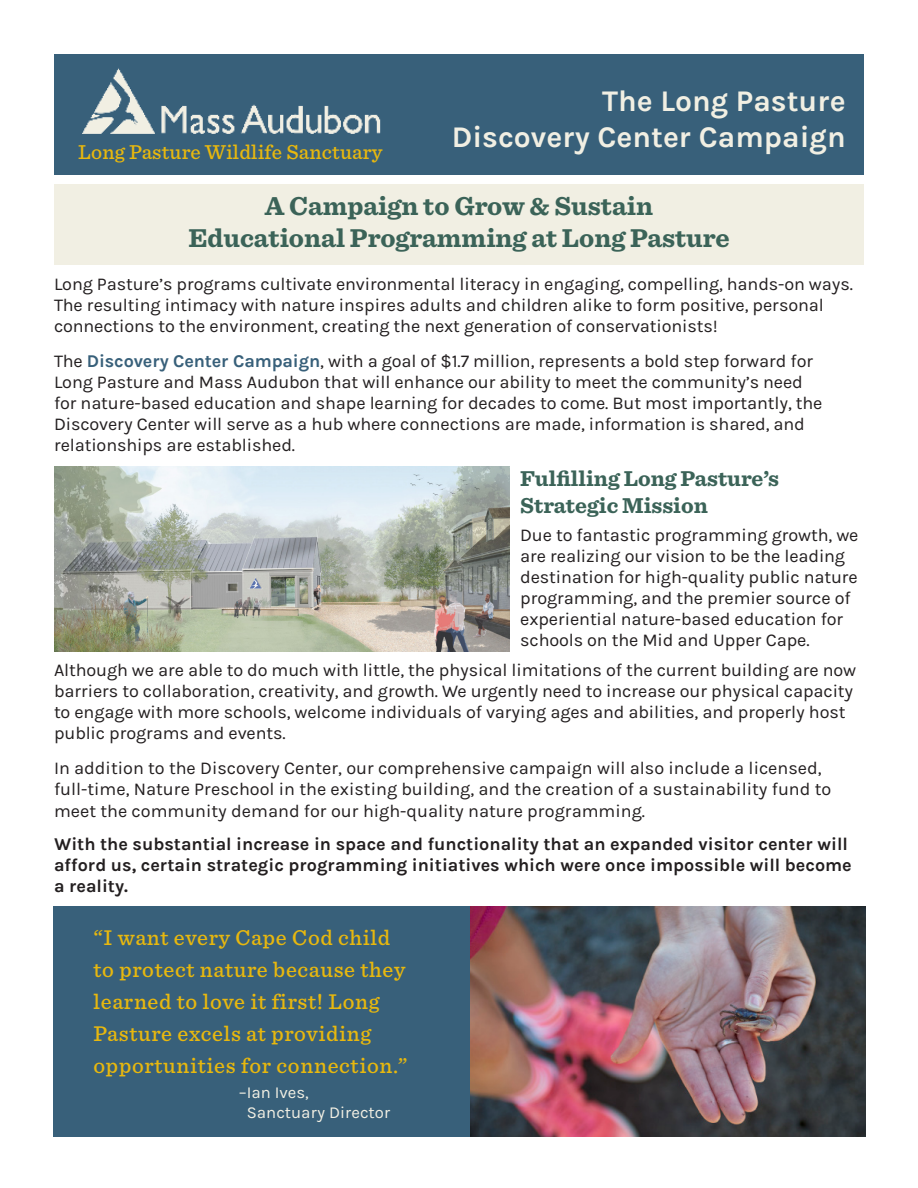
<style>
.page{position:relative;width:918px;height:1188px;background:#fff}
.page>*{position:absolute;margin:0;border:0;box-sizing:border-box;transform-origin:0 0}
.t1{font:700 30px/36px "Karla";color:#f1efe3;text-align:right}
.t2{font:700 27px/32.4px "Sentinel";color:#3b6358;text-align:center}
.t3{font:700 22.5px/27px "Sentinel";color:#3b6358}
.t4{font:500 22.2px/32px "Sentinel";letter-spacing:.03em;color:#e8b80e}
.t5{font:500 21px "Sentinel";letter-spacing:.01em;color:#e8b80e}
.t6{font:18px/21px "Karla";letter-spacing:-.005em;color:#231f20}
.t7{font:700 18px/21px "Karla";color:#231f20}
.t8{font:16.65px "Karla";color:#f1efe3}
.s1{font-weight:700;color:#38607a}
</style>
<div class="page">
<div style="left:54px;top:54px;width:810px;height:121px;background:#38607a"></div>
<img style="left:82px;top:68px;width:299px;height:66px">
<div style="left:54px;top:184px;width:810px;height:81px;background:#f1efe3"></div>
<img style="left:54px;top:466px;width:455px;height:185px">
<img style="left:470px;top:906px;width:395px;height:230px">
<div style="left:54px;top:906px;width:416px;height:230px;background:#38607a"></div>
<p class="t5" style="left:78px;top:136px;width:306px">Long Pasture Wildlife Sanctuary</p>
<p class="t1" style="left:452px;top:83px;width:396px">The Long Pasture<br>Discovery Center Campaign</p>
<p class="t2" style="left:188px;top:188px;width:543px">A Campaign to Grow &amp; Sustain<br>Educational Programming at Long Pasture</p>
<p class="t6" style="left:54px;top:274px;width:801px">Long Pasture’s programs cultivate environmental literacy in engaging, compelling, hands-on ways.<br>The resulting intimacy with nature inspires adults and children alike to form positive, personal connections to the environment, creating the next generation of conservationists!</p>
<p class="t6" style="left:54px;top:351px;width:770px">The <span class="s1">Discovery Center Campaign</span>, with a goal of $1.7 million, represents a bold step forward for Long Pasture and Mass Audubon that will enhance our ability to meet the community’s need for nature-based education and shape learning for decades to come. But most importantly, the Discovery Center will serve as a hub where connections are made, information is shared, and relationships are established.</p>
<p class="t3" style="left:520px;top:464px;width:260px">Fulfilling Long Pasture’s<br>Strategic Mission</p>
<p class="t6" style="left:520px;top:525px;width:340px">Due to fantastic programming growth, we are realizing our vision to be the leading destination for high-quality public nature programming, and the premier source of experiential nature-based education for schools on the Mid and Upper Cape.</p>
<p class="t6" style="left:54px;top:660px;width:804px">Although we are able to do much with little, the physical limitations of the current building are now barriers to collaboration, creativity, and growth. We urgently need to increase our physical capacity to engage with more schools, welcome individuals of varying ages and abilities, and properly host public programs and events.</p>
<p class="t6" style="left:54px;top:757px;width:779px;line-height:21.8px">In addition to the Discovery Center, our comprehensive campaign will also include a licensed, full-time, Nature Preschool in the existing building, and the creation of a sustainability fund to meet the community demand for our high-quality nature programming.</p>
<p class="t7" style="left:54px;top:834px;width:799px">With the substantial increase in space and functionality that an expanded visitor center will afford us, certain strategic programming initiatives which were once impossible will become a reality.</p>
<p class="t4" style="left:94px;top:921px;width:315px">“I want every Cape Cod child to protect nature because they learned to love it first! Long<br>Pasture excels at providing opportunities for connection.”</p>
<p class="t8" style="left:239px;top:1083px;width:71px">–Ian Ives,</p>
<p class="t8" style="left:247px;top:1103px;width:145px">Sanctuary Director</p>
</div>
